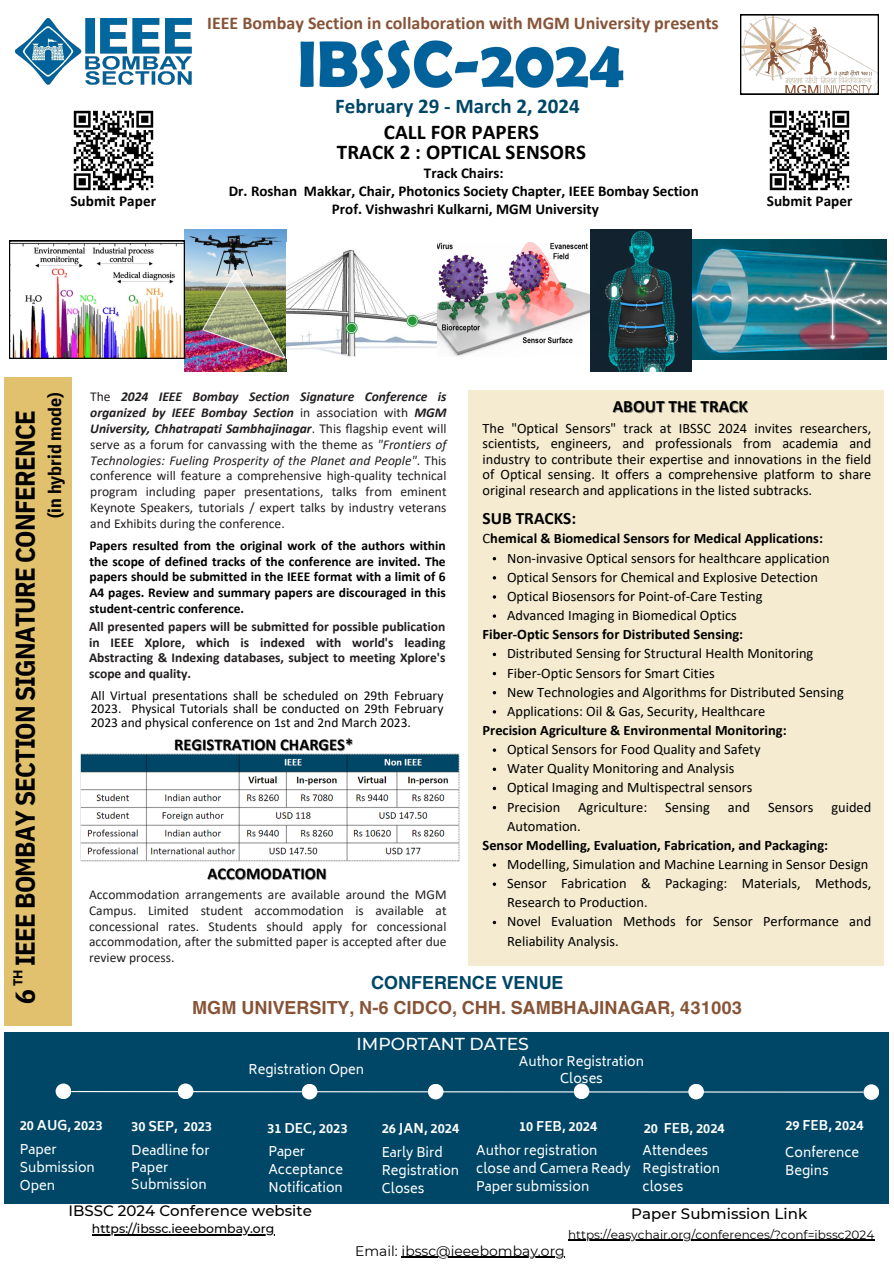
<style>
.page{position:relative;width:894px;height:1264px;background:#fff}
.page>*{position:absolute;margin:0;border:0;box-sizing:border-box;transform-origin:0 0}
.t1{font:700 27px "IBM Plex Sans Cond";letter-spacing:-.03em;color:#000}
.t2{font:700 21px "Calibri";letter-spacing:.005em;color:#000}
.t3{font:700 21px "Calibri";color:#004667}
.t4{font:700 18px "Calibri";color:#875437}
.t5{font:700 18px "Helvetica World";color:#875437}
.t6{font:700 18px "Helvetica World";color:#004667}
.t7{font:700 18px "IBM Plex Sans Cond";color:#000}
.t8{font:700 17.4px "Calibri";color:#000}
.t9{font:500 17.25px "Montserrat";color:#fff}
.t10{font:700 16.5px "Calibri";color:#000}
.t11{font:700 15.15px "Calibri";letter-spacing:.005em;color:#000}
.t12{font:700 15px "Calibri";color:#000}
.t13{font:500 15px "Montserrat";color:#000}
.t14{font:14.4px/15.5px "Calibri";color:#000}
.t15{font:700 14.4px "Calibri";color:#000}
.t16{font:13.95px "Montserrat";color:#000}
.t17{font:13.5px/15.8px "Calibri";color:#231f20;text-align:justify}
.t18{font:700 13.5px/15.8px "Calibri";color:#000;text-align:justify}
.t19{font:700 13.5px/15.8px "Calibri";color:#231f20;text-align:justify}
.t20{font:13.5px/13.5px "Calibri";color:#000;text-align:justify}
.t21{font:13.05px/17.9px "Biryani";color:#fdfefd}
.t22{font:700 13.05px "Biryani";color:#fdfefd}
.t23{font:700 12.9px "IBM Plex Sans";color:#000}
.t24{font:500 12.45px "Montserrat";color:#000}
.t25{font:12px "Montserrat";letter-spacing:.005em;color:#000}
.s1{font-weight:700;font-style:italic}
.s2{font-style:italic}
.s3{font-weight:400}
</style>
<div class="page">
<img style="left:16px;top:18px;width:175px;height:67px">
<svg style="left:740px;top:14px;width:138px;height:80px"></svg>
<div style="left:4px;top:1031px;width:884px;height:172px;background:#004667"></div>
<svg style="left:71px;top:1090px;width:792px;height:3px"></svg>
<div style="left:56px;top:1083px;width:15px;height:16px;background:#fdfefd;border-radius:50%"></div>
<div style="left:178px;top:1083px;width:15px;height:16px;background:#fdfefd;border-radius:50%"></div>
<div style="left:301px;top:1083px;width:16px;height:16px;background:#fdfefd;border-radius:50%"></div>
<div style="left:428px;top:1083px;width:15px;height:16px;background:#fdfefd;border-radius:50%"></div>
<div style="left:573px;top:1083px;width:16px;height:16px;background:#fdfefd;border-radius:50%"></div>
<div style="left:863px;top:1084px;width:15px;height:15px;background:#fdfefd;border-radius:50%"></div>
<div style="left:688px;top:1083px;width:15px;height:16px;background:#fdfefd;border-radius:50%"></div>
<img style="left:300px;top:40px;width:324px;height:49px">
<div style="left:4px;top:377px;width:68px;height:648px;background:#e1c16e"></div>
<img style="left:80px;top:753px;width:379px;height:108px">
<div style="left:468px;top:390px;width:416px;height:575px;background:#f4ebd0"></div>
<img style="left:73px;top:110px;width:81px;height:81px">
<hr style="left:92px;top:1234px;width:182px;height:1px;background:#000">
<hr style="left:568px;top:1239px;width:306px;height:1px;background:#000">
<hr style="left:401px;top:1256px;width:163px;height:1px;background:#000">
<svg style="left:492px;top:614px;width:4px;height:4px"></svg>
<svg style="left:492px;top:652px;width:4px;height:4px"></svg>
<svg style="left:492px;top:767px;width:4px;height:4px"></svg>
<svg style="left:492px;top:786px;width:4px;height:4px"></svg>
<svg style="left:492px;top:920px;width:4px;height:4px"></svg>
<img style="left:436px;top:242px;width:154px;height:114px">
<img style="left:185px;top:230px;width:101px;height:142px">
<img style="left:692px;top:239px;width:193px;height:121px">
<img style="left:590px;top:230px;width:101px;height:142px">
<img style="left:9px;top:240px;width:176px;height:119px">
<img style="left:286px;top:249px;width:150px;height:108px">
<img style="left:769px;top:110px;width:81px;height:81px">
<p class="t4" style="left:207px;top:15px;width:513px">IEEE Bombay Section in collaboration with MGM University presents</p>
<p class="t3" style="left:335px;top:97px;width:246px">February 29 - March 2, 2024</p>
<p class="t11" style="left:70px;top:194px;width:87px">Submit Paper</p>
<p class="t2" style="left:384px;top:123px;width:157px">CALL FOR PAPERS</p>
<p class="t2" style="left:337px;top:143px;width:251px">TRACK 2 : OPTICAL SENSORS</p>
<p class="t12" style="left:424px;top:167px;width:81px">Track Chairs:</p>
<p class="t12" style="left:229px;top:185px;width:471px">Dr. Roshan Makkar, Chair, Photonics Society Chapter, IEEE Bombay Section</p>
<p class="t12" style="left:332px;top:203px;width:268px">Prof. Vishwashri Kulkarni, MGM University</p>
<p class="t11" style="left:766px;top:194px;width:87px">Submit Paper</p>
<p class="t1" style="left:7px;top:1004px;width:596px;rotate:-90deg">6 IEEE BOMBAY SECTION SIGNATURE CONFERENCE</p>
<p class="t23" style="left:9px;top:986px;width:18px;rotate:-90deg">TH</p>
<p class="t7" style="left:43px;top:518px;width:127px;rotate:-90deg">(in hybrid mode)</p>
<p class="t17" style="left:90px;top:390px;width:358px">The <span class="s1">2024 IEEE Bombay Section Signature Conference is organized by IEEE Bombay Section</span> in association with <span class="s1">MGM University, Chhatrapati Sambhajinagar</span>. This flagship event will serve as a forum for canvassing with the theme as <span class="s2">"Frontiers of Technologies: Fueling Prosperity of the Planet and People"</span>. This conference will feature a comprehensive high-quality technical program including paper presentations, talks from eminent Keynote Speakers, tutorials / expert talks by industry veterans and Exhibits during the conference.</p>
<p class="t18" style="left:89px;top:538px;width:358px">Papers resulted from the original work of the authors within the scope of defined tracks of the conference are invited. The papers should be submitted in the IEEE format with a limit of 6<br>A4 pages. Review and summary papers are discouraged in this student-centric conference.</p>
<p class="t19" style="left:89px;top:619px;width:358px">All presented papers will be submitted for possible publication in IEEE Xplore, which is indexed with world's leading Abstracting &amp; Indexing databases, subject to meeting Xplore's scope and quality.</p>
<p class="t20" style="left:91px;top:689px;width:354px">All Virtual presentations shall be scheduled on 29th February 2023. Physical Tutorials shall be conducted on 29th February 2023 and physical conference on 1st and 2nd March 2023.</p>
<p class="t10" style="left:174px;top:737px;width:180px">REGISTRATION CHARGES*</p>
<p class="t10" style="left:207px;top:867px;width:121px">ACCOMODATION</p>
<p class="t17" style="left:89px;top:887px;width:359px">Accommodation arrangements are available around the MGM Campus. Limited student accommodation is available at concessional rates. Students should apply for concessional accommodation, after the submitted paper is accepted after due review process.</p>
<p class="t8" style="left:612px;top:399px;width:137px">ABOUT THE TRACK</p>
<p class="t14" style="left:482px;top:421px;width:390px;text-align:justify">The "Optical Sensors" track at IBSSC 2024 invites researchers, scientists, engineers, and professionals from academia and industry to contribute their expertise and innovations in the field of Optical sensing. It offers a comprehensive platform to share original research and applications in the listed subtracks.</p>
<p class="t8" style="left:482px;top:510px;width:95px">SUB TRACKS:</p>
<p class="t15" style="left:482px;top:532px;width:342px"><span class="s3">C</span>hemical &amp; Biomedical Sensors for Medical Applications:</p>
<p class="t14" style="left:507px;top:551px;width:324px">Non-invasive Optical sensors for healthcare application</p>
<p class="t14" style="left:507px;top:570px;width:312px">Optical Sensors for Chemical and Explosive Detection</p>
<p class="t14" style="left:507px;top:589px;width:257px">Optical Biosensors for Point-of-Care Testing</p>
<p class="t14" style="left:507px;top:608px;width:231px">Advanced Imaging in Biomedical Optics</p>
<p class="t14" style="left:507px;top:647px;width:308px">Distributed Sensing for Structural Health Monitoring</p>
<p class="t14" style="left:507px;top:666px;width:209px">Fiber-Optic Sensors for Smart Cities</p>
<p class="t14" style="left:507px;top:685px;width:338px">New Technologies and Algorithms for Distributed Sensing</p>
<p class="t14" style="left:507px;top:704px;width:260px">Applications: Oil &amp; Gas, Security, Healthcare</p>
<p class="t14" style="left:507px;top:742px;width:255px">Optical Sensors for Food Quality and Safety</p>
<p class="t14" style="left:507px;top:762px;width:229px">Water Quality Monitoring and Analysis</p>
<p class="t14" style="left:507px;top:781px;width:247px">Optical Imaging and Multispectral sensors</p>
<p class="t14" style="left:507px;top:800px;width:204px">Precision Agriculture: Sensing</p>
<p class="t14" style="left:727px;top:800px;width:145px">and Sensors guided</p>
<p class="t14" style="left:507px;top:819px;width:75px">Automation.</p>
<p class="t14" style="left:507px;top:857px;width:363px">Modelling, Simulation and Machine Learning in Sensor Design</p>
<p class="t14" style="left:507px;top:875px;width:365px;line-height:19.2px">Sensor Fabrication &amp; Packaging: Materials, Methods,<br>Research to Production.</p>
<p class="t14" style="left:507px;top:913px;width:365px;line-height:19.2px">Novel Evaluation Methods for Sensor Performance and<br>Reliability Analysis.</p>
<p class="t15" style="left:482px;top:628px;width:262px">Fiber-Optic Sensors for Distributed Sensing:</p>
<p class="t15" style="left:482px;top:724px;width:305px">Precision Agriculture &amp; Environmental Monitoring:</p>
<p class="t15" style="left:482px;top:839px;width:347px">Sensor Modelling, Evaluation, Fabrication, and Packaging:</p>
<p class="t6" style="left:371px;top:967px;width:194px">CONFERENCE VENUE</p>
<p class="t5" style="left:192px;top:993px;width:551px">MGM UNIVERSITY, N-6 CIDCO, CHH. SAMBHAJINAGAR, 431003</p>
<p class="t9" style="left:356px;top:1033px;width:174px">IMPORTANT DATES</p>
<p class="t21" style="left:248px;top:1060px;width:117px">Registration Open</p>
<p class="t21" style="left:519px;top:1053px;width:127px;line-height:17.2px;text-align:center">Author Registration<br>Closes</p>
<p class="t22" style="left:20px;top:1117px;width:84px">20 AUG, 2023</p>
<p class="t22" style="left:131px;top:1119px;width:82px">30 SEP, 2023</p>
<p class="t22" style="left:267px;top:1121px;width:82px">31 DEC, 2023</p>
<p class="t22" style="left:519px;top:1118px;width:80px">10 FEB, 2024</p>
<p class="t22" style="left:643px;top:1120px;width:82px">20 FEB, 2024</p>
<p class="t22" style="left:785px;top:1117px;width:80px">29 FEB, 2024</p>
<p class="t21" style="left:785px;top:1143px;width:75px">Conference<br>Begins</p>
<p class="t22" style="left:382px;top:1120px;width:79px">26 JAN, 2024</p>
<p class="t21" style="left:381px;top:1143px;width:79px">Early Bird<br>Registration<br>Closes</p>
<p class="t21" style="left:131px;top:1141px;width:80px;line-height:17.4px">Deadline for<br>Paper<br>Submission</p>
<p class="t21" style="left:268px;top:1142px;width:76px">Paper<br>Acceptance<br>Notification</p>
<p class="t21" style="left:476px;top:1141px;width:156px">Author registration close and Camera Ready<br>Paper submission</p>
<p class="t21" style="left:642px;top:1141px;width:79px">Attendees<br>Registration closes</p>
<p class="t21" style="left:20px;top:1140px;width:77px">Paper<br>Submission<br>Open</p>
<p class="t13" style="left:68px;top:1201px;width:245px">IBSSC 2024 Conference website</p>
<p class="t24" style="left:92px;top:1221px;width:184px">https://ibssc.ieeebombay.org</p>
<p class="t13" style="left:631px;top:1203px;width:177px">Paper Submission Link</p>
<p class="t25" style="left:568px;top:1226px;width:308px">https://easychair.org/conferences/?conf=ibssc2024</p>
<p class="t16" style="left:355px;top:1242px;width:211px">Email: ibssc@ieeebombay.org</p>
</div>
